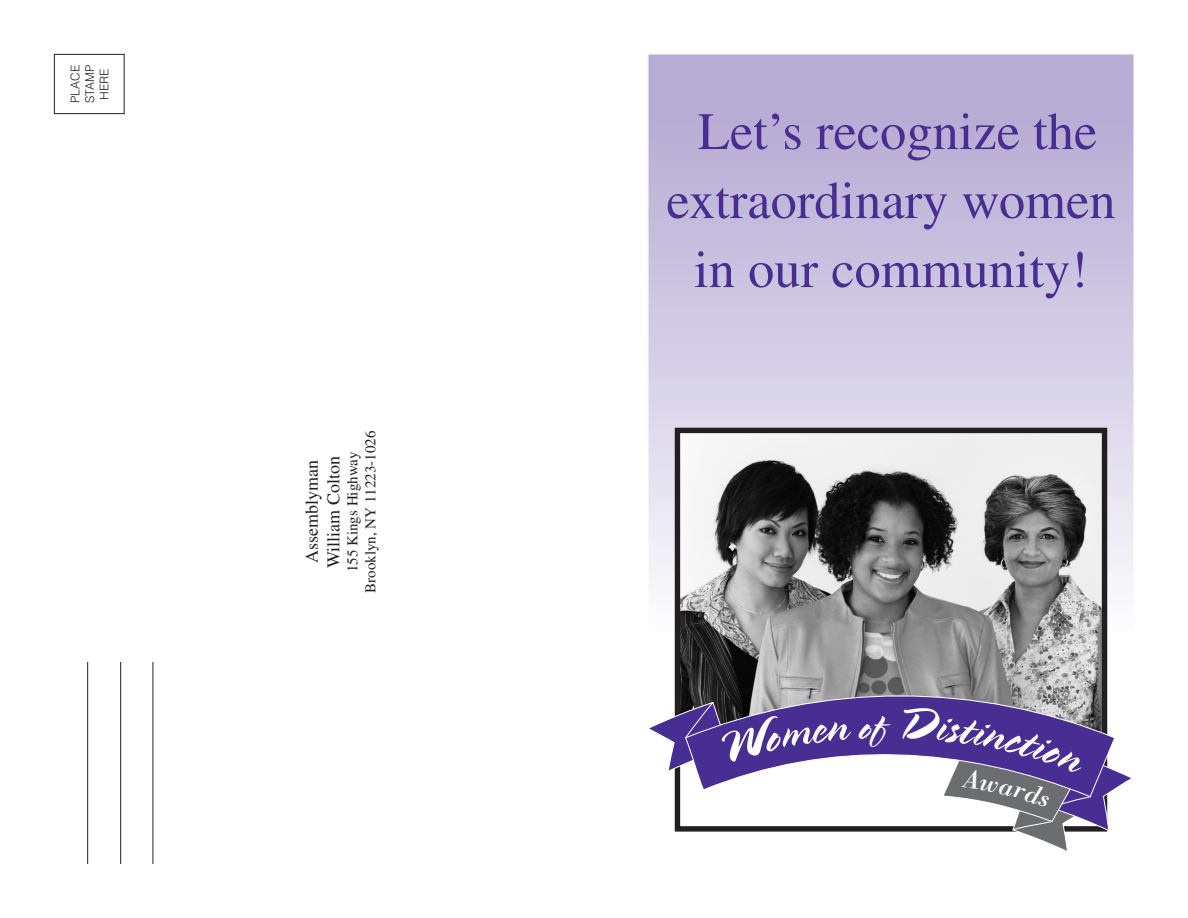
<style>
.page{position:relative;width:1188px;height:918px;background:#fff}
.page>*{position:absolute;margin:0;border:0;box-sizing:border-box;transform-origin:0 0}
.t1{font:52.5px/69px "Times";color:#482e92;text-align:center}
.t2{font:18px "Times";color:#231f20}
.t3{font:15px "Times";color:#231f20}
.t4{font:300 12px/14.4px "Helvetica";color:#231f20;text-align:justify}
</style>
<div class="page">
<div style="left:648px;top:54px;width:486px;height:583px;background:linear-gradient(to bottom,#b0a4d0,#f9f9fb)"></div>
<img style="left:681px;top:434px;width:420px;height:267px">
<div style="left:675px;top:428px;width:432px;height:404px;border:5px solid #231f20"></div>
<svg style="left:684px;top:682px;width:424px;height:107px"></svg>
<hr style="left:87px;top:662px;width:1px;height:202px;background:#231f20">
<hr style="left:120px;top:662px;width:1px;height:202px;background:#231f20">
<hr style="left:153px;top:662px;width:1px;height:202px;background:#231f20">
<div style="left:54px;top:54px;width:71px;height:60px;border:1px solid #231f20"></div>
<svg style="left:649px;top:701px;width:203px;height:72px"></svg>
<svg style="left:858px;top:704px;width:273px;height:147px"></svg>
<p class="t4" style="left:68px;top:103px;width:40px;rotate:-90deg">PLACE STAMP HERE</p>
<p class="t3" style="left:362px;top:593px;width:164px;rotate:-90deg">Brooklyn, NY 11223-1026</p>
<p class="t2" style="left:302px;top:563px;width:104px;rotate:-90deg">Assemblyman</p>
<p class="t2" style="left:323px;top:568px;width:113px;rotate:-90deg">William Colton</p>
<p class="t3" style="left:344px;top:572px;width:122px;rotate:-90deg">155 Kings Highway</p>
<p class="t1" style="left:666px;top:97px;width:451px">Let’s recognize the extraordinary women in our community!</p>
</div>
